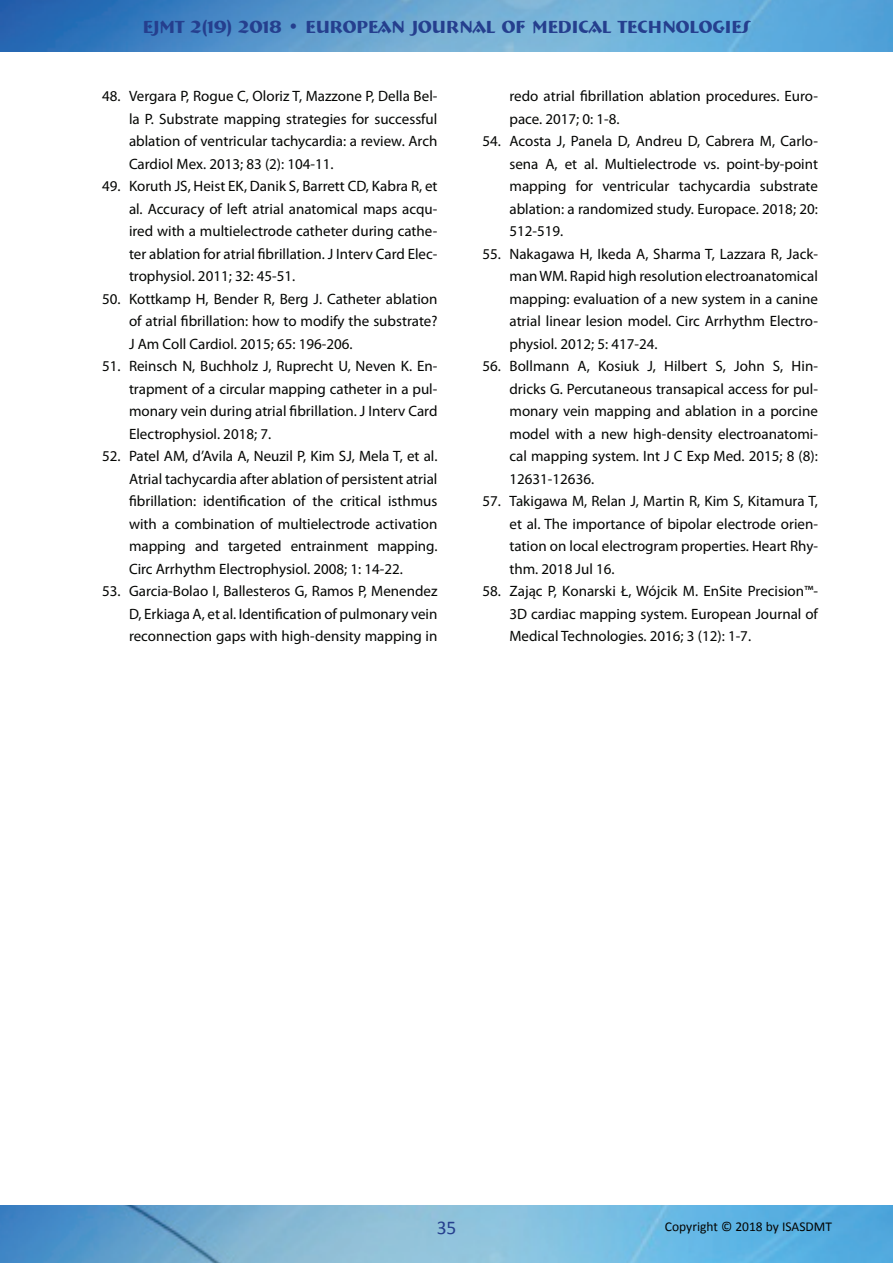
<style>
.page{position:relative;width:893px;height:1263px;background:#fff}
.page>*{position:absolute;margin:0;border:0;box-sizing:border-box;transform-origin:0 0}
.t1{font:19.5px "Calibri";color:#253f8e}
.t2{font:700 18px "Bremen BT";color:#253f8e}
.t3{font:15px/22.5px "Myriad Pro";color:#040503;text-align:justify}
.t4{font:13.5px "Calibri";color:#040503}
</style>
<div class="page">
<img style="left:0;top:0;width:893px;height:52px">
<img style="left:0;top:1205px;width:893px;height:58px">
<p class="t2" style="left:143px;top:15px;width:609px">EJMT 2(19) 2018 • EUROPEAN JOURNAL OF MEDICAL TECHNOLOGIES</p>
<p class="t3" style="left:129px;top:85px;width:310px;text-indent:-27px">48. Vergara P, Rogue C, Oloriz T, Mazzone P, Della Bel&shy;la P. Substrate mapping strategies for successful ablation of ventricular tachycardia: a review. Arch Cardiol Mex. 2013; 83 (2): 104-11.</p>
<p class="t3" style="left:129px;top:175px;width:310px;text-indent:-27px">49. Koruth JS, Heist EK, Danik S, Barrett CD, Kabra R, et al. Accuracy of left atrial anatomical maps acqu&shy;ired with a multielectrode catheter during cathe&shy;ter ablation for atrial fibrillation. J Interv Card Elec&shy;trophysiol. 2011; 32: 45-51.</p>
<p class="t3" style="left:129px;top:287px;width:310px;text-indent:-27px">50. Kottkamp H, Bender R, Berg J. Catheter ablation of atrial fibrillation: how to modify the substrate?<br>J Am Coll Cardiol. 2015; 65: 196-206.</p>
<p class="t3" style="left:129px;top:355px;width:310px;text-indent:-27px">51. Reinsch N, Buchholz J, Ruprecht U, Neven K. En&shy;trapment of a circular mapping catheter in a pul&shy;monary vein during atrial fibrillation. J Interv Card Electrophysiol. 2018; 7.</p>
<p class="t3" style="left:129px;top:445px;width:310px;text-indent:-27px">52. Patel AM, d’Avila A, Neuzil P, Kim SJ, Mela T, et al.<br>Atrial tachycardia after ablation of persistent atrial fibrillation: identification of the critical isthmus with a combination of multielectrode activation mapping and targeted entrainment mapping.<br>Circ Arrhythm Electrophysiol. 2008; 1: 14-22.</p>
<p class="t3" style="left:129px;top:580px;width:310px;text-indent:-27px">53. Garcia-Bolao I, Ballesteros G, Ramos P, Menendez D, Erkiaga A, et al. Identification of pulmonary vein reconnection gaps with high-density mapping in</p>
<p class="t3" style="left:509px;top:85px;width:310px">redo atrial fibrillation ablation procedures. Euro&shy;pace. 2017; 0: 1-8.</p>
<p class="t3" style="left:509px;top:130px;width:310px;text-indent:-27px">54. Acosta J, Panela D, Andreu D, Cabrera M, Carlo&shy;sena A, et al. Multielectrode vs. point-by-point mapping for ventricular tachycardia substrate ablation: a randomized study. Europace. 2018; 20:<br>512-519.</p>
<p class="t3" style="left:509px;top:242px;width:310px;text-indent:-27px">55. Nakagawa H, Ikeda A, Sharma T, Lazzara R, Jack&shy;man WM. Rapid high resolution electroanatomical mapping: evaluation of a new system in a canine atrial linear lesion model. Circ Arrhythm Electro&shy;physiol. 2012; 5: 417-24.</p>
<p class="t3" style="left:509px;top:355px;width:310px;text-indent:-27px">56. Bollmann A, Kosiuk J, Hilbert S, John S, Hin&shy;dricks G. Percutaneous transapical access for pul&shy;monary vein mapping and ablation in a porcine model with a new high-density electroanatomi&shy;cal mapping system. Int J C Exp Med. 2015; 8 (8):<br>12631-12636.</p>
<p class="t3" style="left:509px;top:490px;width:310px;text-indent:-27px">57. Takigawa M, Relan J, Martin R, Kim S, Kitamura T, et al. The importance of bipolar electrode orien&shy;tation on local electrogram properties. Heart Rhy&shy;thm. 2018 Jul 16.</p>
<p class="t3" style="left:509px;top:580px;width:310px;text-indent:-27px">58. Zając P, Konarski Ł, Wójcik M. EnSite Precision™- 3D cardiac mapping system. European Journal of Medical Technologies. 2016; 3 (12): 1-7.</p>
<h1 class="t1" style="left:437px;top:1215px;width:21px">35</h1>
<p class="t4" style="left:665px;top:1218px;width:169px">Copyright © 2018 by ISASDMT</p>
</div>
